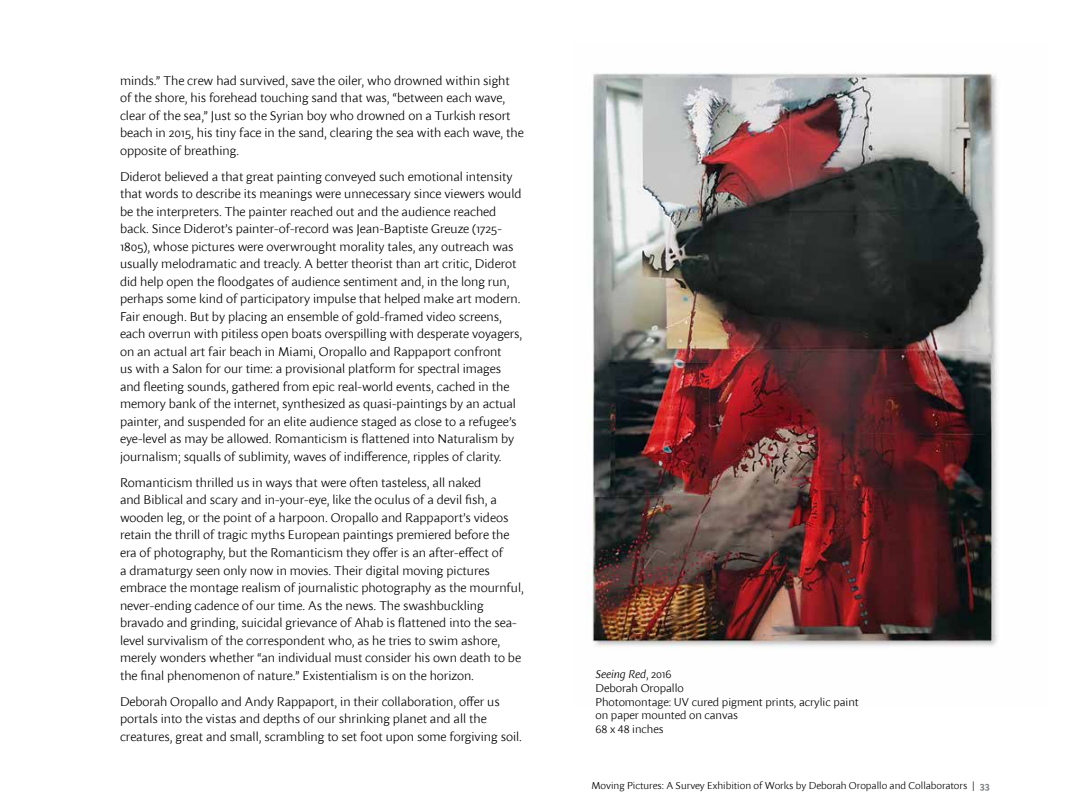
<style>
.page{position:relative;width:1080px;height:810px;background:#fff}
.page>*{position:absolute;margin:0;border:0;box-sizing:border-box;transform-origin:0 0}
.t1{font:300 12.5px/17.5px "Sharik Sans";color:#000}
.t2{font:300 11.25px/13.8px "Sharik Sans";color:#000}
.t3{font:300 10px "Sharik Sans";color:#000}
.s1{font-style:italic}
.s2{font-weight:700;color:#808285}
</style>
<div class="page">
<img style="left:586px;top:72px;width:412px;height:576px">
<p class="t1" style="left:120px;top:71px;width:405px">minds.” The crew had survived, save the oiler, who drowned within sight of the shore, his forehead touching sand that was, “between each wave, clear of the sea,” Just so the Syrian boy who drowned on a Turkish resort beach in 2015, his tiny face in the sand, clearing the sea with each wave, the opposite of breathing.</p>
<p class="t1" style="left:120px;top:167px;width:404px">Diderot believed a that great painting conveyed such emotional intensity that words to describe its meanings were unnecessary since viewers would be the interpreters. The painter reached out and the audience reached back. Since Diderot’s painter-of-record was Jean-Baptiste Greuze (1725- 1805), whose pictures were overwrought morality tales, any outreach was usually melodramatic and treacly. A better theorist than art critic, Diderot did help open the floodgates of audience sentiment and, in the long run, perhaps some kind of participatory impulse that helped make art modern.<br>Fair enough. But by placing an ensemble of gold-framed video screens, each overrun with pitiless open boats overspilling with desperate voyagers, on an actual art fair beach in Miami, Oropallo and Rappaport confront<br>us with a Salon for our time: a provisional platform for spectral images and fleeting sounds, gathered from epic real-world events, cached in the memory bank of the internet, synthesized as quasi-paintings by an actual painter, and suspended for an elite audience staged as close to a refugee’s eye-level as may be allowed. Romanticism is flattened into Naturalism by journalism; squalls of sublimity, waves of indifference, ripples of clarity.</p>
<p class="t1" style="left:120px;top:474px;width:405px">Romanticism thrilled us in ways that were often tasteless, all naked<br>and Biblical and scary and in-your-eye, like the oculus of a devil fish, a wooden leg, or the point of a harpoon. Oropallo and Rappaport’s videos retain the thrill of tragic myths European paintings premiered before the era of photography, but the Romanticism they offer is an after-effect of<br>a dramaturgy seen only now in movies. Their digital moving pictures embrace the montage realism of journalistic photography as the mournful, never-ending cadence of our time. As the news. The swashbuckling bravado and grinding, suicidal grievance of Ahab is flattened into the sea&shy;level survivalism of the correspondent who, as he tries to swim ashore, merely wonders whether “an individual must consider his own death to be the final phenomenon of nature.” Existentialism is on the horizon.</p>
<p class="t1" style="left:120px;top:692px;width:404px">Deborah Oropallo and Andy Rappaport, in their collaboration, offer us portals into the vistas and depths of our shrinking planet and all the creatures, great and small, scrambling to set foot upon some forgiving soil.</p>
<p class="t2" style="left:595px;top:667px;width:265px"><span class="s1">Seeing Red</span>, 2016<br>Deborah Oropallo<br>Photomontage: UV cured pigment prints, acrylic paint on paper mounted on canvas<br>68 x 48 inches</p>
<p class="t3" style="left:591px;top:779px;width:400px">Moving Pictures: A Survey Exhibition of Works by Deborah Oropallo and Collaborators | <span class="s2">33</span></p>
</div>
